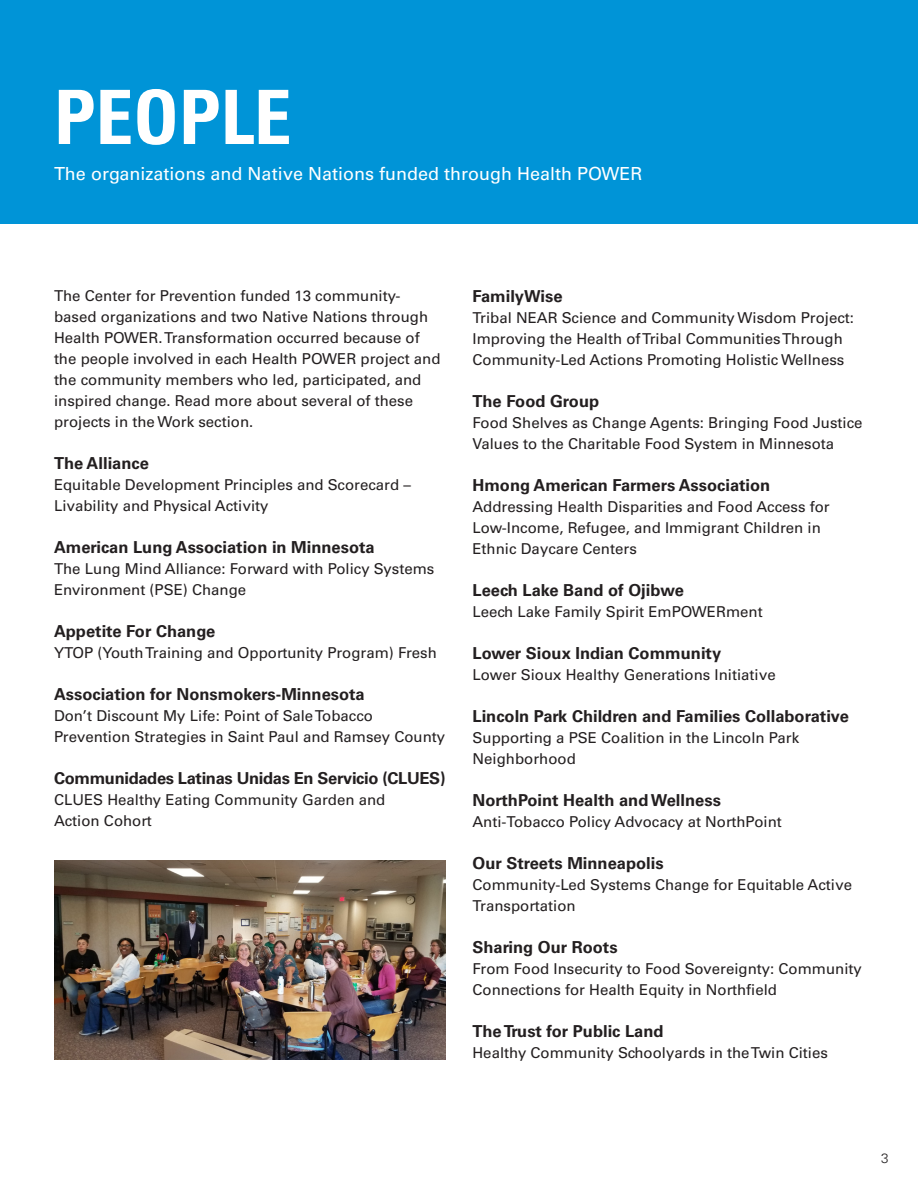
<style>
.page{position:relative;width:918px;height:1188px;background:#fff}
.page>*{position:absolute;margin:0;border:0;box-sizing:border-box;transform-origin:0 0}
.t1{font:700 condensed 75px "Univers";color:#fff}
.t2{font:18px "Univers LT Std";color:#fff}
.t3{font:700 16.5px "Univers LT Std";color:#231f20}
.t4{font:700 16.5px "Univers LT Std";letter-spacing:-.02em;color:#231f20}
.t5{font:15px/21px "Univers LT Std";color:#231f20}
.t6{font:300 13.5px "Univers";color:#231f20}
</style>
<div class="page">
<div style="left:0;top:0;width:918px;height:224px;background:#0094d7"></div>
<img style="left:54px;top:861px;width:391px;height:199px">
<p class="t1" style="left:54px;top:71px;width:239px">PEOPLE</p>
<p class="t2" style="left:54px;top:163px;width:590px">The organizations and Native Nations funded through Health POWER</p>
<p class="t5" style="left:54px;top:286px;width:388px">The Center for Prevention funded 13 community&shy;based organizations and two Native Nations through Health POWER. Transformation occurred because of the people involved in each Health POWER project and the community members who led, participated, and inspired change. Read more about several of these projects in the Work section.</p>
<p class="t3" style="left:54px;top:454px;width:96px">The Alliance</p>
<p class="t5" style="left:54px;top:475px;width:358px">Equitable Development Principles and Scorecard –<br>Livability and Physical Activity</p>
<p class="t3" style="left:54px;top:538px;width:322px">American Lung Association in Minnesota</p>
<p class="t5" style="left:54px;top:559px;width:382px">The Lung Mind Alliance: Forward with Policy Systems<br>Environment (PSE) Change</p>
<p class="t3" style="left:54px;top:622px;width:163px">Appetite For Change</p>
<p class="t5" style="left:54px;top:643px;width:384px">YTOP (Youth Training and Opportunity Program) Fresh</p>
<p class="t3" style="left:54px;top:685px;width:312px">Association for Nonsmokers-Minnesota</p>
<p class="t5" style="left:54px;top:706px;width:393px">Don’t Discount My Life: Point of Sale Tobacco<br>Prevention Strategies in Saint Paul and Ramsey County</p>
<p class="t4" style="left:54px;top:769px;width:393px">Communidades Latinas Unidas En Servicio (CLUES)</p>
<p class="t5" style="left:54px;top:790px;width:333px">CLUES Healthy Eating Community Garden and<br>Action Cohort</p>
<p class="t3" style="left:472px;top:287px;width:92px">FamilyWise</p>
<p class="t5" style="left:472px;top:308px;width:383px">Tribal NEAR Science and Community Wisdom Project:<br>Improving the Health of Tribal Communities Through<br>Community-Led Actions Promoting Holistic Wellness</p>
<p class="t3" style="left:472px;top:392px;width:128px">The Food Group</p>
<p class="t5" style="left:472px;top:413px;width:392px">Food Shelves as Change Agents: Bringing Food Justice<br>Values to the Charitable Food System in Minnesota</p>
<p class="t3" style="left:472px;top:476px;width:299px">Hmong American Farmers Association</p>
<p class="t5" style="left:472px;top:497px;width:359px">Addressing Health Disparities and Food Access for<br>Low-Income, Refugee, and Immigrant Children in<br>Ethnic Daycare Centers</p>
<p class="t3" style="left:472px;top:581px;width:213px">Leech Lake Band of Ojibwe</p>
<p class="t5" style="left:472px;top:602px;width:292px">Leech Lake Family Spirit EmPOWERment</p>
<p class="t3" style="left:472px;top:644px;width:250px">Lower Sioux Indian Community</p>
<p class="t5" style="left:472px;top:665px;width:305px">Lower Sioux Healthy Generations Initiative</p>
<p class="t3" style="left:472px;top:707px;width:378px">Lincoln Park Children and Families Collaborative</p>
<p class="t5" style="left:472px;top:728px;width:328px">Supporting a PSE Coalition in the Lincoln Park<br>Neighborhood</p>
<p class="t3" style="left:472px;top:791px;width:250px">NorthPoint Health and Wellness</p>
<p class="t5" style="left:472px;top:812px;width:311px">Anti-Tobacco Policy Advocacy at NorthPoint</p>
<p class="t3" style="left:472px;top:854px;width:193px">Our Streets Minneapolis</p>
<p class="t5" style="left:472px;top:875px;width:381px">Community-Led Systems Change for Equitable Active<br>Transportation</p>
<p class="t3" style="left:472px;top:938px;width:147px">Sharing Our Roots</p>
<p class="t5" style="left:472px;top:959px;width:391px">From Food Insecurity to Food Sovereignty: Community<br>Connections for Health Equity in Northfield</p>
<p class="t3" style="left:472px;top:1022px;width:193px">The Trust for Public Land</p>
<p class="t5" style="left:472px;top:1043px;width:357px">Healthy Community Schoolyards in the Twin Cities</p>
<p class="t6" style="left:881px;top:1150px;width:9px">3</p>
</div>
